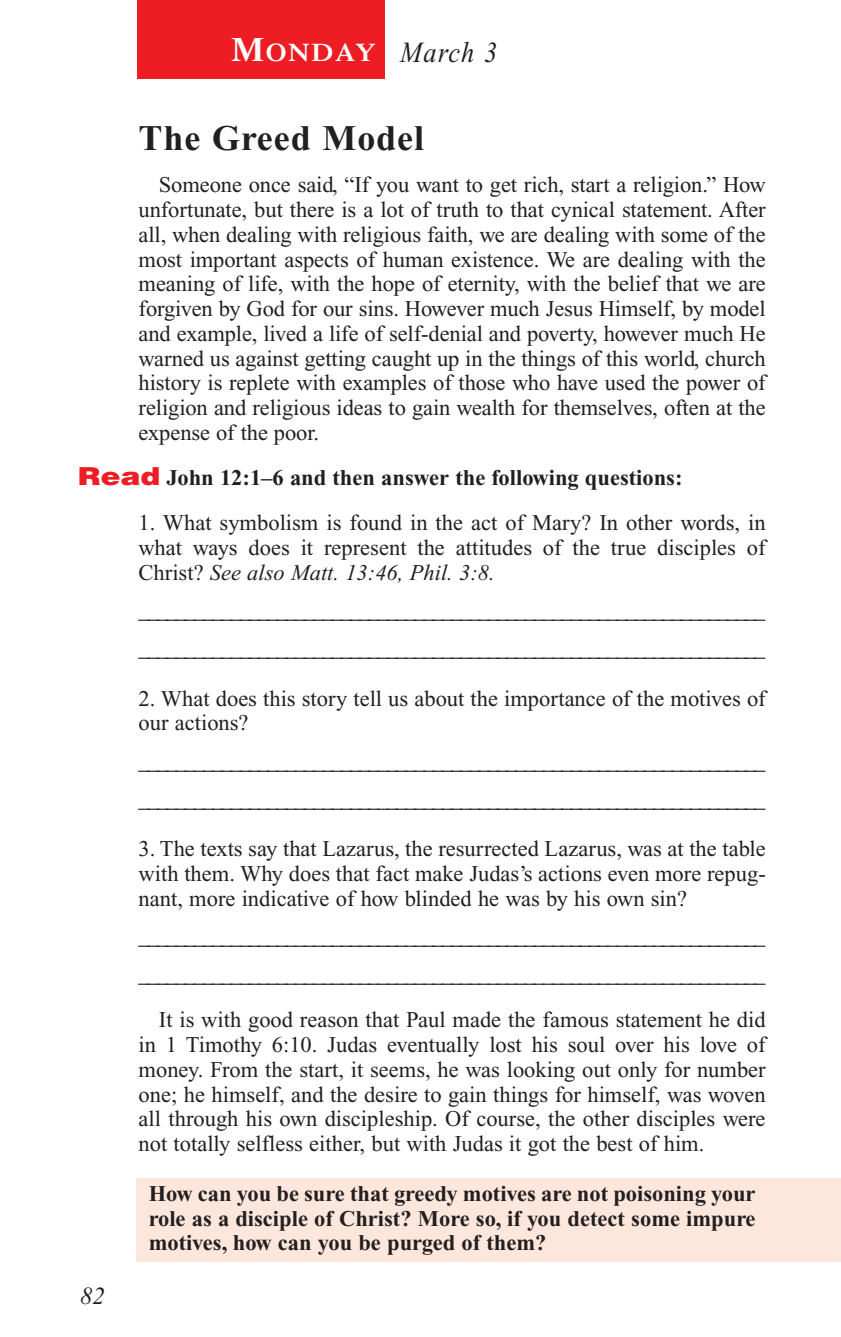
<style>
.page{position:relative;width:841px;height:1337px;background:#fff}
.page>*{position:absolute;margin:0;border:0;box-sizing:border-box;transform-origin:0 0}
.t1{font:700 36px "Times New Roman";letter-spacing:.025em;color:#231f20}
.t2{font:italic 29.25px "Times New Roman";letter-spacing:.04em;color:#231f20;scale:.9 1}
.t3{font:italic 24.75px "Times New Roman";color:#231f20}
.t4{font:22.5px/24.8px "Times New Roman";color:#231f20;text-align:justify}
.t5{font:700 22.5px/24.8px "Times New Roman";color:#231f20;text-align:justify}
.s1{font-family:"Times";font-weight:600;font-style:normal;font-size:33.75px;color:#fff}
.s2{font-family:"Times";font-weight:600;font-style:normal;font-size:25.2px;color:#fff}
.s3{font-family:"Helvetica";font-weight:900;font-size:24.75px;color:#ee1d23}
.s4{font-style:italic}
</style>
<div class="page">
<div style="left:136px;top:1177px;width:704px;height:84px;background:#fde7dc"></div>
<div style="left:137px;top:0;width:248px;height:79px;background:#ee1d23"></div>
<h2 class="t2" style="left:231px;top:41px;width:297px"><span class="s1">M</span><span class="s2">ONDAY</span> March 3</h2>
<h1 class="t1" style="left:139px;top:126px;width:287px">The Greed Model</h1>
<p class="t4" style="left:139px;top:175px;width:628px;text-indent:20px">Someone once said, “If you want to get rich, start a religion.” How unfortunate, but there is a lot of truth to that cynical statement. After all, when dealing with religious faith, we are dealing with some of the most important aspects of human existence. We are dealing with the meaning of life, with the hope of eternity, with the belief that we are forgiven by God for our sins. However much Jesus Himself, by model and example, lived a life of self-denial and poverty, however much He warned us against getting caught up in the things of this world, church history is replete with examples of those who have used the power of religion and religious ideas to gain wealth for themselves, often at the expense of the poor.</p>
<p class="t5" style="left:78px;top:467px;width:606px"><span class="s3">Read</span> John 12:1–6 and then answer the following questions:</p>
<p class="t4" style="left:139px;top:512px;width:628px">1. What symbolism is found in the act of Mary? In other words, in what ways does it represent the attitudes of the true disciples of Christ? <span class="s4">See also Matt. 13:46, Phil. 3:8.</span></p>
<p class="t4" style="left:139px;top:593px;width:628px;line-height:38.2px">____________________________________________________________________ ____________________________________________________________________</p>
<p class="t4" style="left:139px;top:688px;width:628px">2. What does this story tell us about the importance of the motives of our actions?</p>
<p class="t4" style="left:139px;top:744px;width:628px;line-height:38.2px">____________________________________________________________________ ____________________________________________________________________</p>
<p class="t4" style="left:139px;top:838px;width:628px">3. The texts say that Lazarus, the resurrected Lazarus, was at the table with them. Why does that fact make Judas’s actions even more repug&shy;nant, more indicative of how blinded he was by his own sin?</p>
<p class="t4" style="left:139px;top:919px;width:628px;line-height:38.2px">____________________________________________________________________ ____________________________________________________________________</p>
<p class="t4" style="left:139px;top:1009px;width:628px;text-indent:20px">It is with good reason that Paul made the famous statement he did in 1 Timothy 6:10. Judas eventually lost his soul over his love of money. From the start, it seems, he was looking out only for number one; he himself, and the desire to gain things for himself, was woven all through his own discipleship. Of course, the other disciples were not totally selfless either, but with Judas it got the best of him.</p>
<p class="t5" style="left:149px;top:1183px;width:608px">How can you be sure that greedy motives are not poisoning your role as a disciple of Christ? More so, if you detect some impure motives, how can you be purged of them?</p>
<p class="t3" style="left:80px;top:1287px;width:26px">82</p>
</div>
